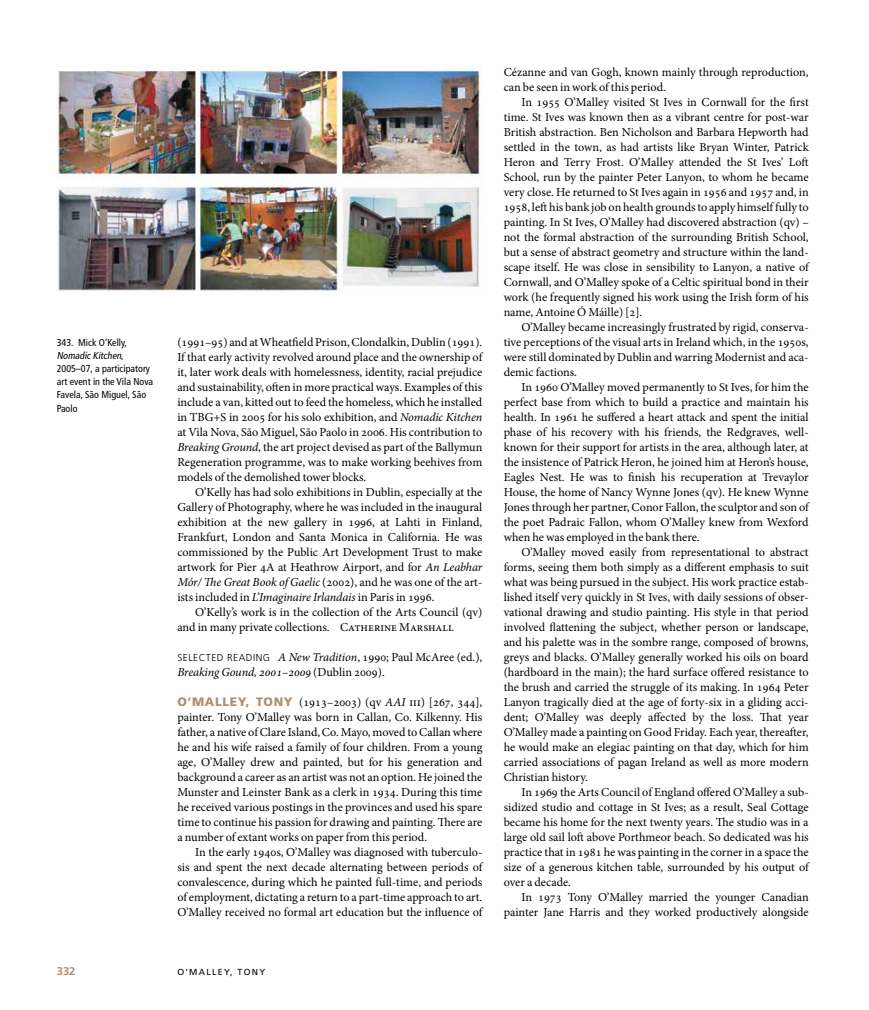
<style>
.page{position:relative;width:869px;height:1010px;background:#fff}
.page>*{position:absolute;margin:0;border:0;box-sizing:border-box;transform-origin:0 0}
.t1{font:12.25px/15px "Minion Pro";color:#000;text-align:justify}
.t2{font:700 11.25px "Frutiger LT Std";color:#ae8e71}
.t3{font:condensed 10px/13.1px "Frutiger LT Std";color:#000}
.t4{font:8.75px "Frutiger LT Std";letter-spacing:.15em;color:#000}
.s1{font-style:italic}
.s2{font-family:"Frutiger LT Std";font-weight:300;font-size:10px}
.s3{font-family:"Frutiger LT Std";font-weight:900;color:#ae8e71}
</style>
<div class="page">
<img style="left:56px;top:65px;width:424px;height:227px">
<p class="t3" style="left:57px;top:336px;width:98px">343. Mick O’Kelly,<br><span class="s1">Nomadic Kitchen</span>,<br>2005–07, a participatory art event in the Vila Nova<br>Favela, São Miguel, São<br>Paolo</p>
<p class="t1" style="left:177px;top:335px;width:306px">(1991–95) and at Wheatfield Prison, Clondalkin, Dublin (1991).<br>If that early activity revolved around place and the ownership of it, later work deals with homelessness, identity, racial prejudice and sustainability, often in more practical ways. Examples of this include a van, kitted out to feed the homeless, which he installed in TBG+S in 2005 for his solo exhibition, and <span class="s1">Nomadic Kitchen </span>at Vila Nova, São Miguel, São Paolo in 2006. His contribution to <span class="s1">Breaking Ground</span>, the art project devised as part of the Ballymun Regeneration programme, was to make working beehives from models of the demolished tower blocks.</p>
<p class="t1" style="left:177px;top:485px;width:306px;text-indent:18px">O’Kelly has had solo exhibitions in Dublin, especially at the Gallery of Photography, where he was included in the inaugural exhibition at the new gallery in 1996, at Lahti in Finland, Frankfurt, London and Santa Monica in California. He was commissioned by the Public Art Development Trust to make artwork for Pier 4A at Heathrow Airport, and for <span class="s1">An Leabhar Mór/ The Great Book of Gaelic</span> (2002), and he was one of the art&shy;ists included in <span class="s1">L’Imaginaire Irlandais</span> in Paris in 1996.</p>
<p class="t1" style="left:177px;top:605px;width:306px;text-indent:18px">O’Kelly’s work is in the collection of the Arts Council (qv) and in many private collections. Catherine Marshall</p>
<p class="t1" style="left:177px;top:650px;width:306px"><span class="s2">SELECTED READING</span> <span class="s1">A New Tradition</span>, 1990; Paul McAree (ed.),<br><span class="s1">Breaking Gound, 2001</span>–<span class="s1">2009</span> (Dublin 2009).</p>
<p class="t1" style="left:177px;top:695px;width:306px"><span class="s3">O’MALLEY, TONY</span> (1913–2003) (qv <span class="s1">AAI</span> iii) [267, 344], painter. Tony O’Malley was born in Callan, Co. Kilkenny. His father, a native of Clare Island, Co. Mayo, moved to Callan where he and his wife raised a family of four children. From a young age, O’Malley drew and painted, but for his generation and background a career as an artist was not an option. He joined the Munster and Leinster Bank as a clerk in 1934. During this time he received various postings in the provinces and used his spare time to continue his passion for drawing and painting. There are a number of extant works on paper from this period.</p>
<p class="t1" style="left:177px;top:845px;width:306px;text-indent:18px">In the early 1940s, O’Malley was diagnosed with tuberculo&shy;sis and spent the next decade alternating between periods of convalescence, during which he painted full-time, and periods of employment, dictating a return to a part-time approach to art.<br>O’Malley received no formal art education but the influence of</p>
<p class="t2" style="left:57px;top:964px;width:20px">332</p>
<p class="t4" style="left:177px;top:966px;width:89px">O'MALLEY, TONY</p>
<p class="t1" style="left:503px;top:65px;width:306px">Cézanne and van Gogh, known mainly through reproduction, can be seen in work of this period.</p>
<p class="t1" style="left:503px;top:95px;width:306px;text-indent:18px">In 1955 O’Malley visited St Ives in Cornwall for the first time. St Ives was known then as a vibrant centre for post-war British abstraction. Ben Nicholson and Barbara Hepworth had settled in the town, as had artists like Bryan Winter, Patrick Heron and Terry Frost. O’Malley attended the St Ives’ Loft School, run by the painter Peter Lanyon, to whom he became very close. He returned to St Ives again in 1956 and 1957 and, in 1958, left his bank job on health grounds to apply himself fully to painting. In St Ives, O’Malley had discovered abstraction (qv) – not the formal abstraction of the surrounding British School, but a sense of abstract geometry and structure within the land&shy;scape itself. He was close in sensibility to Lanyon, a native of Cornwall, and O’Malley spoke of a Celtic spiritual bond in their work (he frequently signed his work using the Irish form of his name, Antoine Ó Máille) [2].</p>
<p class="t1" style="left:503px;top:320px;width:306px;text-indent:18px">O’Malley became increasingly frustrated by rigid, conserva&shy;tive perceptions of the visual arts in Ireland which, in the 1950s, were still dominated by Dublin and warring Modernist and aca&shy;demic factions.</p>
<p class="t1" style="left:503px;top:380px;width:306px;text-indent:18px">In 1960 O’Malley moved permanently to St Ives, for him the perfect base from which to build a practice and maintain his health. In 1961 he suffered a heart attack and spent the initial phase of his recovery with his friends, the Redgraves, well&shy;known for their support for artists in the area, although later, at the insistence of Patrick Heron, he joined him at Heron’s house, Eagles Nest. He was to finish his recuperation at Trevaylor House, the home of Nancy Wynne Jones (qv). He knew Wynne Jones through her partner, Conor Fallon, the sculptor and son of the poet Padraic Fallon, whom O’Malley knew from Wexford when he was employed in the bank there.</p>
<p class="t1" style="left:503px;top:545px;width:306px;text-indent:18px">O’Malley moved easily from representational to abstract forms, seeing them both simply as a different emphasis to suit what was being pursued in the subject. His work practice estab&shy;lished itself very quickly in St Ives, with daily sessions of obser&shy;vational drawing and studio painting. His style in that period involved flattening the subject, whether person or landscape, and his palette was in the sombre range, composed of browns, greys and blacks. O’Malley generally worked his oils on board (hardboard in the main); the hard surface offered resistance to the brush and carried the struggle of its making. In 1964 Peter Lanyon tragically died at the age of forty-six in a gliding acci&shy;dent; O’Malley was deeply affected by the loss. That year O’Malley made a painting on Good Friday. Each year, thereafter, he would make an elegiac painting on that day, which for him carried associations of pagan Ireland as well as more modern Christian history.</p>
<p class="t1" style="left:503px;top:785px;width:306px;text-indent:18px">In 1969 the Arts Council of England offered O’Malley a sub&shy;sidized studio and cottage in St Ives; as a result, Seal Cottage became his home for the next twenty years. The studio was in a large old sail loft above Porthmeor beach. So dedicated was his practice that in 1981 he was painting in the corner in a space the size of a generous kitchen table, surrounded by his output of over a decade.</p>
<p class="t1" style="left:503px;top:890px;width:306px;text-align:right">In 1973 Tony O’Malley married the younger Canadian painter Jane Harris and they worked productively alongside</p>
</div>
